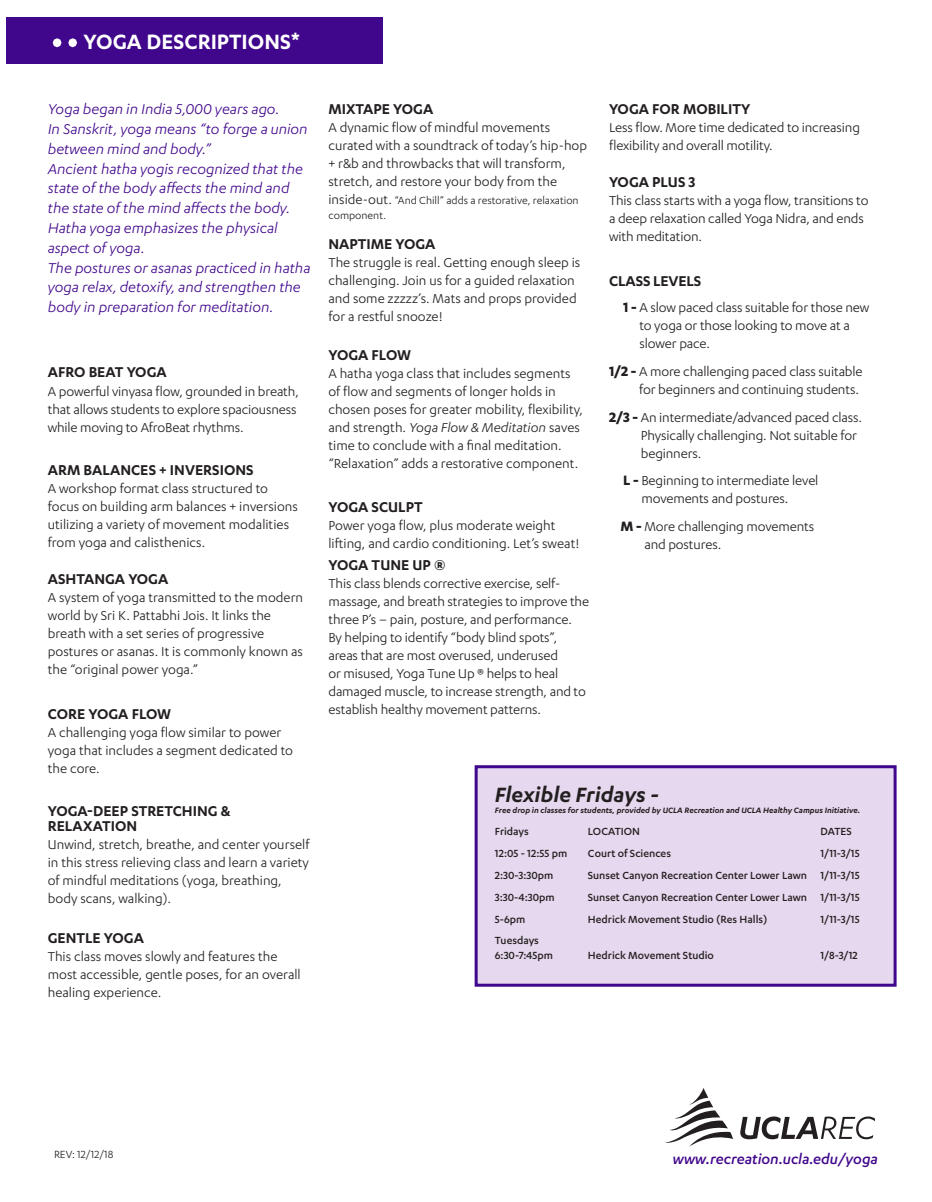
<style>
.page{position:relative;width:932px;height:1202px;background:#fff}
.page>*{position:absolute;margin:0;border:0;box-sizing:border-box;transform-origin:0 0}
.Heading{font:600 24px "Karbon";color:#fff}
.t1{font:italic 600 24px "Karbon";color:#231f20}
.Side_Details__Side{font:italic 16.5px/19.8px "Karbon";color:#40068b}
.Class_Name__Group_Ex{font:600 16.5px/15px "Karbon";color:#231f20}
.Descriptions__Group{font:600 16.5px "Karbon";color:#231f20}
.t2{font:italic 500 16.5px "Karbon";color:#40068b}
.Descriptions__Group-2{font:15px/18px "Karbon";color:#231f20}
.Side_Subheading__Sid{font:15px/18px "Karbon";letter-spacing:-.01em;color:#231f20}
.t3{font:500 12px/14.4px "Karbon";color:#231f20}
.Descriptions__Group-3{font:12px/14.4px "Karbon";color:#231f20}
.Descriptions{font:12px "Karbon";color:#231f20}
.t4{font:italic 600 9px "Karbon";color:#231f20}
.s1{font-size:15px}
.s2{font-style:italic}
.s3{font-weight:700;font-size:15.75px}
</style>
<div class="page">
<div style="left:7px;top:17px;width:376px;height:47px;background:#40068b"></div>
<svg style="left:68px;top:38px;width:9px;height:9px"></svg>
<svg style="left:53px;top:38px;width:9px;height:9px"></svg>
<svg style="left:740px;top:1116px;width:135px;height:23px"></svg>
<svg style="left:665px;top:1088px;width:68px;height:58px"></svg>
<div style="left:474px;top:765px;width:422px;height:221px;background:#e6d8ee;border:3px solid #40068b"></div>
<p class="Heading" style="left:84px;top:28px;width:218px">YOGA DESCRIPTIONS*</p>
<p class="Side_Details__Side" style="left:48px;top:99px;width:233px">Yoga began in India 5,000 years ago.</p>
<p class="Side_Details__Side" style="left:48px;top:119px;width:261px">In Sanskrit, yoga means “to forge a union between mind and body.”</p>
<p class="Side_Details__Side" style="left:48px;top:158px;width:256px">Ancient hatha yogis recognized that the state of the body affects the mind and the state of the mind affects the body.<br>Hatha yoga emphasizes the physical aspect of yoga.</p>
<p class="Side_Details__Side" style="left:48px;top:257px;width:264px">The postures or asanas practiced in hatha yoga relax, detoxify, and strengthen the body in preparation for meditation.</p>
<p class="Class_Name__Group_Ex" style="left:48px;top:364px;width:120px">AFRO BEAT YOGA</p>
<p class="Descriptions__Group-2" style="left:48px;top:381px;width:252px">A powerful vinyasa flow, grounded in breath, that allows students to explore spaciousness while moving to AfroBeat rhythms.</p>
<p class="Class_Name__Group_Ex" style="left:48px;top:462px;width:207px">ARM BALANCES + INVERSIONS</p>
<p class="Descriptions__Group-2" style="left:48px;top:479px;width:252px">A workshop format class structured to focus on building arm balances + inversions utilizing a variety of movement modalities from yoga and calisthenics.</p>
<p class="Class_Name__Group_Ex" style="left:48px;top:570px;width:122px">ASHTANGA YOGA</p>
<p class="Descriptions__Group-2" style="left:48px;top:588px;width:257px">A system of yoga transmitted to the modern world by Sri K. Pattabhi Jois. It links the breath with a set series of progressive postures or asanas. It is commonly known as the “original power yoga.”</p>
<p class="Class_Name__Group_Ex" style="left:48px;top:705px;width:125px">CORE YOGA FLOW</p>
<p class="Descriptions__Group-2" style="left:48px;top:722px;width:247px">A challenging yoga flow similar to power yoga that includes a segment dedicated to the core.</p>
<p class="Class_Name__Group_Ex" style="left:48px;top:803px;width:184px">YOGA-DEEP STRETCHING &amp;<br>RELAXATION</p>
<p class="Descriptions__Group-2" style="left:48px;top:835px;width:263px">Unwind, stretch, breathe, and center yourself in this stress relieving class and learn a variety of mindful meditations (yoga, breathing, body scans, walking).</p>
<p class="Class_Name__Group_Ex" style="left:48px;top:929px;width:98px">GENTLE YOGA</p>
<p class="Descriptions__Group-2" style="left:48px;top:947px;width:254px">This class moves slowly and features the most accessible, gentle poses, for an overall healing experience.</p>
<p class="Descriptions__Group" style="left:328px;top:100px;width:106px">MIXTAPE YOGA</p>
<p class="Descriptions__Group-2" style="left:328px;top:118px;width:260px">A dynamic flow of mindful movements curated with a soundtrack of today’s hip-hop + r&amp;b and throwbacks that will transform, stretch, and restore your body from the</p>
<p class="Descriptions__Group-3" style="left:328px;top:193px;width:252px"><span class="s1">inside-out.</span> “And Chill” adds a restorative, relaxation component.</p>
<p class="Descriptions__Group" style="left:328px;top:234px;width:109px">NAPTIME YOGA</p>
<p class="Descriptions__Group-2" style="left:328px;top:253px;width:253px">The struggle is real. Getting enough sleep is challenging. Join us for a guided relaxation and some zzzzz’s. Mats and props provided for a restful snooze!</p>
<p class="Class_Name__Group_Ex" style="left:328px;top:347px;width:84px">YOGA FLOW</p>
<p class="Descriptions__Group-2" style="left:328px;top:364px;width:256px">A hatha yoga class that includes segments of flow and segments of longer holds in chosen poses for greater mobility, flexibility, and strength. <span class="s2">Yoga Flow &amp; Meditation</span> saves time to conclude with a final meditation. “Relaxation” adds a restorative component.</p>
<p class="Class_Name__Group_Ex" style="left:328px;top:499px;width:96px">YOGA SCULPT</p>
<p class="Descriptions__Group-2" style="left:328px;top:516px;width:252px">Power yoga flow, plus moderate weight lifting, and cardio conditioning. Let’s sweat!</p>
<p class="Class_Name__Group_Ex" style="left:328px;top:556px;width:119px">YOGA TUNE UP ®</p>
<p class="Descriptions__Group-2" style="left:328px;top:574px;width:262px">This class blends corrective exercise, self&shy;massage, and breath strategies to improve the three P’s – pain, posture, and performance.<br>By helping to identify “body blind spots”, areas that are most overused, underused<br>or misused, Yoga Tune Up ® helps to heal damaged muscle, to increase strength, and to establish healthy movement patterns.</p>
<p class="Class_Name__Group_Ex" style="left:609px;top:101px;width:143px">YOGA FOR MOBILITY</p>
<p class="Descriptions__Group-2" style="left:609px;top:118px;width:252px">Less flow. More time dedicated to increasing flexibility and overall motility.</p>
<p class="Class_Name__Group_Ex" style="left:609px;top:174px;width:88px">YOGA PLUS 3</p>
<p class="Descriptions__Group-2" style="left:609px;top:191px;width:261px">This class starts with a yoga flow, transitions to a deep relaxation called Yoga Nidra, and ends with meditation.</p>
<p class="Descriptions__Group" style="left:609px;top:272px;width:94px">CLASS LEVELS</p>
<p class="Side_Subheading__Sid" style="left:639px;top:298px;width:231px;text-indent:-16px"><span class="s3">1 -</span> A slow paced class suitable for those new to yoga or those looking to move at a slower pace.</p>
<p class="Side_Subheading__Sid" style="left:609px;top:362px;width:255px;text-align:right"><span class="s3">1/2 -</span> A more challenging paced class suitable for beginners and continuing students.</p>
<p class="Side_Subheading__Sid" style="left:640px;top:407px;width:223px;text-indent:-32px"><span class="s3">2/3 -</span> An intermediate/advanced paced class.<br>Physically challenging. Not suitable for beginners.</p>
<p class="Side_Subheading__Sid" style="left:641px;top:471px;width:178px;text-indent:-18px"><span class="s3">L -</span> Beginning to intermediate level movements and postures.</p>
<p class="Side_Subheading__Sid" style="left:644px;top:516px;width:171px;text-indent:-24px"><span class="s3">M -</span> More challenging movements and postures.</p>
<p class="t1" style="left:495px;top:781px;width:166px">Flexible Fridays -</p>
<p class="t4" style="left:495px;top:805px;width:367px">Free drop in classes for students, provided by UCLA Recreation and UCLA Healthy Campus Initiative.</p>
<p class="t3" style="left:495px;top:823px;width:35px">Fridays</p>
<p class="t3" style="left:588px;top:823px;width:53px">LOCATION</p>
<p class="t3" style="left:820px;top:823px;width:33px">DATES</p>
<p class="t3" style="left:495px;top:845px;width:74px">12:05 - 12:55 pm</p>
<p class="t3" style="left:588px;top:845px;width:85px">Court of Sciences</p>
<p class="t3" style="left:820px;top:845px;width:41px">1/11-3/15</p>
<p class="t3" style="left:495px;top:867px;width:60px">2:30-3:30pm</p>
<p class="t3" style="left:588px;top:867px;width:273px">Sunset Canyon Recreation Center Lower Lawn 1/11-3/15</p>
<p class="t3" style="left:495px;top:889px;width:61px">3:30-4:30pm</p>
<p class="t3" style="left:588px;top:889px;width:273px">Sunset Canyon Recreation Center Lower Lawn 1/11-3/15</p>
<p class="t3" style="left:495px;top:911px;width:32px">5-6pm</p>
<p class="t3" style="left:588px;top:911px;width:181px">Hedrick Movement Studio (Res Halls)</p>
<p class="t3" style="left:820px;top:911px;width:41px">1/11-3/15</p>
<p class="t3" style="left:495px;top:933px;width:60px">Tuesdays<br>6:30-7:45pm</p>
<p class="t3" style="left:588px;top:947px;width:127px">Hedrick Movement Studio</p>
<p class="t3" style="left:820px;top:947px;width:39px">1/8-3/12</p>
<p class="Descriptions" style="left:54px;top:1148px;width:61px">REV: 12/12/18</p>
<p class="t2" style="left:672px;top:1149px;width:207px">www.recreation.ucla.edu/yoga</p>
</div>
